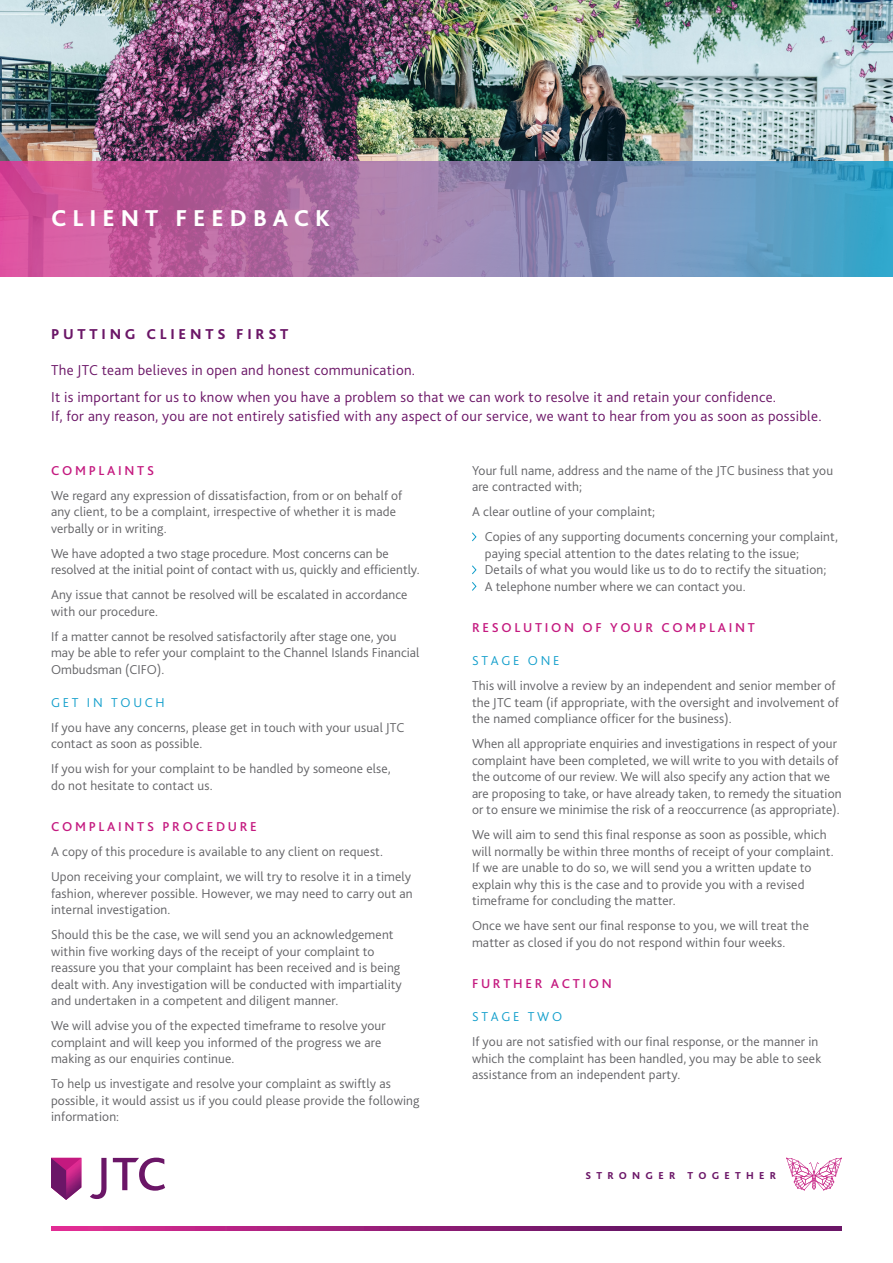
<style>
.page{position:relative;width:893px;height:1263px;background:#fff}
.page>*{position:absolute;margin:0;border:0;box-sizing:border-box;transform-origin:0 0}
.t1{font:800 24px "Bliss 2";letter-spacing:.25em;color:#fff}
.t2{font:300 15px/18.8px "Bliss";letter-spacing:.02em;color:#6b1667}
.t3{font:800 15px "Bliss 2";letter-spacing:.25em;color:#6b1667}
.t4{font:300 13.5px/16.5px "Bliss";letter-spacing:.01em;color:#636366}
.t5{font:500 13.5px "Bliss 2";letter-spacing:.2em;color:#c4197f}
.t6{font:300 13.5px "Bliss 2";letter-spacing:.2em;color:#119ecb}
.Name{font:800 10.5px "Bliss 2";letter-spacing:.5em;color:#6b1667}
</style>
<div class="page">
<img style="left:0;top:0;width:893px;height:162px">
<svg style="left:0;top:162px;width:893px;height:114px;background:#947cae"></svg>
<svg style="left:472px;top:532px;width:5px;height:10px"></svg>
<svg style="left:472px;top:565px;width:5px;height:10px"></svg>
<svg style="left:472px;top:582px;width:5px;height:9px"></svg>
<svg style="left:51px;top:1226px;width:791px;height:4px;background:#941e76"></svg>
<svg style="left:51px;top:1158px;width:30px;height:42px"></svg>
<svg style="left:113px;top:1157px;width:52px;height:34px"></svg>
<svg style="left:90px;top:1158px;width:17px;height:41px"></svg>
<svg style="left:786px;top:1157px;width:56px;height:33px"></svg>
<p class="t1" style="left:51px;top:203px;width:281px">CLIENT FEEDBACK</p>
<p class="t3" style="left:51px;top:325px;width:239px">PUTTING CLIENTS FIRST</p>
<p class="t2" style="left:51px;top:360px;width:366px">The JTC team believes in open and honest communication.</p>
<p class="t2" style="left:51px;top:387px;width:772px">It is important for us to know when you have a problem so that we can work to resolve it and retain your confidence.<br>If, for any reason, you are not entirely satisfied with any aspect of our service, we want to hear from you as soon as possible.</p>
<p class="t5" style="left:51px;top:462px;width:105px">COMPLAINTS</p>
<p class="t4" style="left:51px;top:487px;width:353px">We regard any expression of dissatisfaction, from or on behalf of any client, to be a complaint, irrespective of whether it is made verbally or in writing.</p>
<p class="t4" style="left:51px;top:545px;width:370px">We have adopted a two stage procedure. Most concerns can be resolved at the initial point of contact with us, quickly and efficiently.</p>
<p class="t4" style="left:51px;top:586px;width:358px">Any issue that cannot be resolved will be escalated in accordance with our procedure.</p>
<p class="t4" style="left:51px;top:628px;width:370px">If a matter cannot be resolved satisfactorily after stage one, you may be able to refer your complaint to the Channel Islands Financial<br>Ombudsman (CIFO).</p>
<p class="t6" style="left:51px;top:694px;width:115px">GET IN TOUCH</p>
<p class="t4" style="left:51px;top:719px;width:355px">If you have any concerns, please get in touch with your usual JTC contact as soon as possible.</p>
<p class="t4" style="left:51px;top:760px;width:341px">If you wish for your complaint to be handled by someone else, do not hesitate to contact us.</p>
<p class="t5" style="left:51px;top:818px;width:207px">COMPLAINTS PROCEDURE</p>
<p class="t4" style="left:51px;top:843px;width:334px">A copy of this procedure is available to any client on request.</p>
<p class="t4" style="left:51px;top:868px;width:363px;text-align:justify">Upon receiving your complaint, we will try to resolve it in a timely fashion, wherever possible. However, we may need to carry out an internal investigation.</p>
<p class="t4" style="left:51px;top:926px;width:352px">Should this be the case, we will send you an acknowledgement within five working days of the receipt of your complaint to reassure you that your complaint has been received and is being dealt with. Any investigation will be conducted with impartiality and undertaken in a competent and diligent manner.</p>
<p class="t4" style="left:51px;top:1017px;width:336px">We will advise you of the expected timeframe to resolve your complaint and will keep you informed of the progress we are making as our enquiries continue.</p>
<p class="t4" style="left:51px;top:1075px;width:370px">To help us investigate and resolve your complaint as swiftly as possible, it would assist us if you could please provide the following information:</p>
<p class="t4" style="left:472px;top:462px;width:363px">Your full name, address and the name of the JTC business that you are contracted with;</p>
<p class="t4" style="left:472px;top:503px;width:185px">A clear outline of your complaint;</p>
<p class="t4" style="left:485px;top:528px;width:355px">Copies of any supporting documents concerning your complaint, paying special attention to the dates relating to the issue;</p>
<p class="t4" style="left:485px;top:561px;width:343px">Details of what you would like us to do to rectify the situation;</p>
<p class="t4" style="left:485px;top:578px;width:263px">A telephone number where we can contact you.</p>
<p class="t5" style="left:472px;top:619px;width:284px">RESOLUTION OF YOUR COMPLAINT</p>
<p class="t6" style="left:472px;top:652px;width:89px">STAGE ONE</p>
<p class="t4" style="left:472px;top:677px;width:368px">This will involve a review by an independent and senior member of the JTC team (if appropriate, with the oversight and involvement of the named compliance officer for the business).</p>
<p class="t4" style="left:472px;top:735px;width:371px">When all appropriate enquiries and investigations in respect of your complaint have been completed, we will write to you with details of the outcome of our review. We will also specify any action that we are proposing to take, or have already taken, to remedy the situation or to ensure we minimise the risk of a reoccurrence (as appropriate).</p>
<p class="t4" style="left:472px;top:826px;width:363px">We will aim to send this final response as soon as possible, which will normally be within three months of receipt of your complaint.<br>If we are unable to do so, we will send you a written update to explain why this is the case and to provide you with a revised timeframe for concluding the matter.</p>
<p class="t4" style="left:472px;top:917px;width:338px">Once we have sent our final response to you, we will treat the matter as closed if you do not respond within four weeks.</p>
<p class="t5" style="left:472px;top:975px;width:141px">FURTHER ACTION</p>
<p class="t6" style="left:472px;top:1008px;width:92px">STAGE TWO</p>
<p class="t4" style="left:472px;top:1033px;width:351px">If you are not satisfied with our final response, or the manner in which the complaint has been handled, you may be able to seek assistance from an independent party.</p>
<p class="Name" style="left:585px;top:1169px;width:192px">STRONGER TOGETHER</p>
</div>
